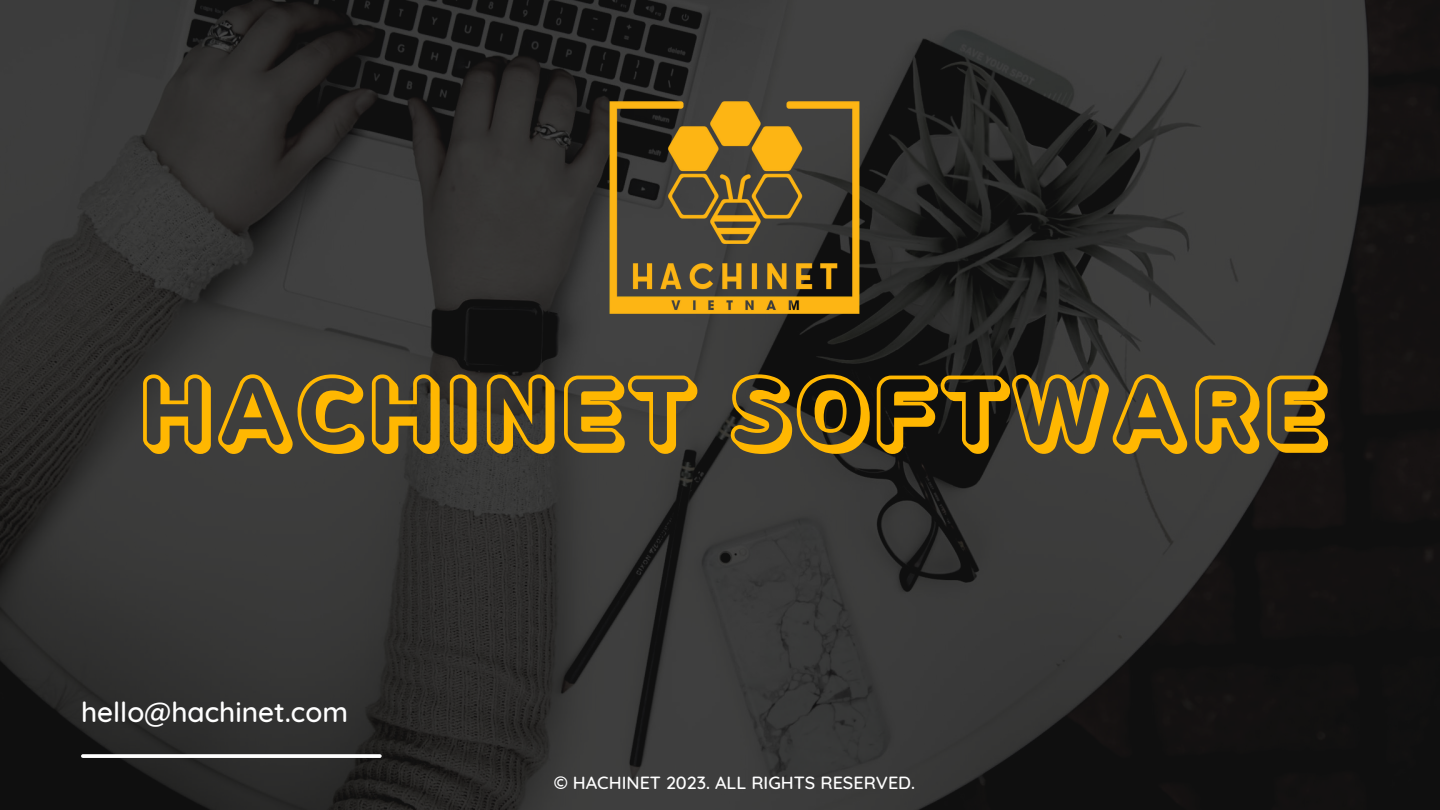
<style>
.page{position:relative;width:1440px;height:810px;background:#fff}
.page>*{position:absolute;margin:0;border:0;box-sizing:border-box;transform-origin:0 0}
.t1{font:94px "Mty Sousyoku Sh Mr Jis W6";color:#ffb701}
.t2{font:500 28px "Quicksand";color:#fff}
.t3{font:500 18px "Quicksand";color:#fff}
</style>
<div class="page">
<img style="left:0;top:0;width:1440px;height:810px">
<img style="left:570px;top:92px;width:329px;height:232px">
<svg style="left:83px;top:754px;width:297px;height:4px"></svg>
<h1 class="t1" style="left:138px;top:367px;width:1194px">HACHINET SOFTWARE</h1>
<h2 class="t2" style="left:81px;top:694px;width:269px">hello@hachinet.com</h2>
<p class="t3" style="left:554px;top:771px;width:363px">© HACHINET 2023. ALL RIGHTS RESERVED.</p>
</div>
